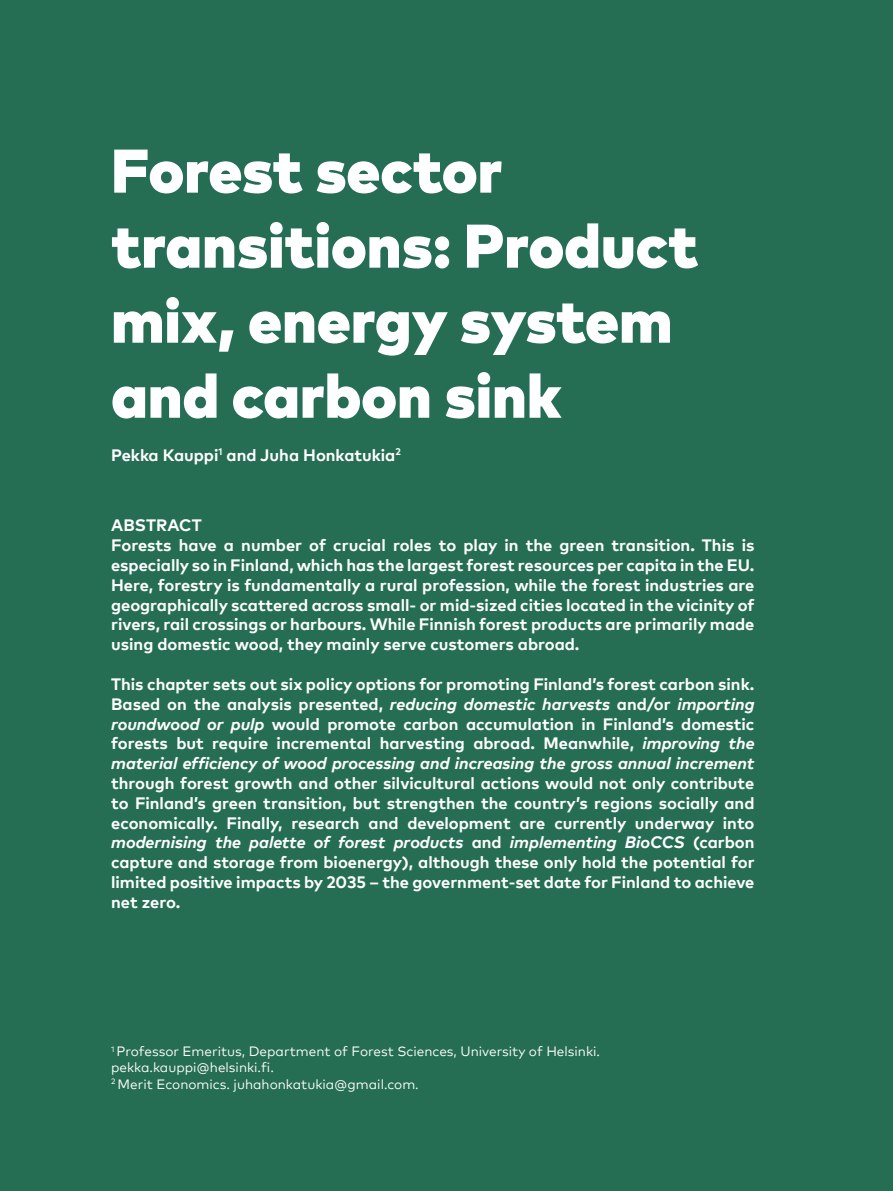
<style>
.page{position:relative;width:893px;height:1191px;background:#256e53}
.page>*{position:absolute;margin:0;border:0;box-sizing:border-box;transform-origin:0 0}
.t1{font:900 61.5px/75px "Mark Pro";color:#fff}
.t2{font:700 16.5px/19.8px "Mark Pro";color:#fff;text-align:justify}
.t3{font:13.5px "Mark Pro";color:#fff}
.s1{font-style:italic}
</style>
<div class="page">
<p class="t1" style="left:111px;top:128px;width:589px">Forest sector transitions: Product mix, energy system and carbon sink</p>
<p class="t2" style="left:111px;top:443px;width:291px">Pekka Kauppi<sup>1</sup> and Juha Honkatukia<sup>2</sup></p>
<p class="t2" style="left:111px;top:514px;width:92px">ABSTRACT</p>
<p class="t2" style="left:111px;top:534px;width:645px">Forests have a number of crucial roles to play in the green transition. This is especially so in Finland, which has the largest forest resources per capita in the EU.<br>Here, forestry is fundamentally a rural profession, while the forest industries are geographically scattered across small- or mid-sized cities located in the vicinity of rivers, rail crossings or harbours. While Finnish forest products are primarily made using domestic wood, they mainly serve customers abroad.</p>
<p class="t2" style="left:111px;top:673px;width:645px">This chapter sets out six policy options for promoting Finland’s forest carbon sink.<br>Based on the analysis presented, <span class="s1">reducing domestic harvests</span> and/or <span class="s1">importing roundwood or pulp</span> would promote carbon accumulation in Finland’s domestic forests but require incremental harvesting abroad. Meanwhile, <span class="s1">improving the material efficiency of wood processing and increasing the gross annual increment </span>through forest growth and other silvicultural actions would not only contribute to Finland’s green transition, but strengthen the country’s regions socially and economically. Finally, research and development are currently underway into <span class="s1">modernising the palette of forest products</span> and <span class="s1">implementing BioCCS</span> (carbon capture and storage from bioenergy), although these only hold the potential for limited positive impacts by 2035 – the government-set date for Finland to achieve net zero.</p>
<p class="t3" style="left:111px;top:1041px;width:490px"><sup>1</sup> Professor Emeritus, Department of Forest Sciences, University of Helsinki.</p>
<p class="t3" style="left:111px;top:1057px;width:164px">pekka.kauppi@helsinki.fi.</p>
<p class="t3" style="left:111px;top:1073px;width:309px"><sup>2</sup> Merit Economics. juhahonkatukia@gmail.com.</p>
</div>
